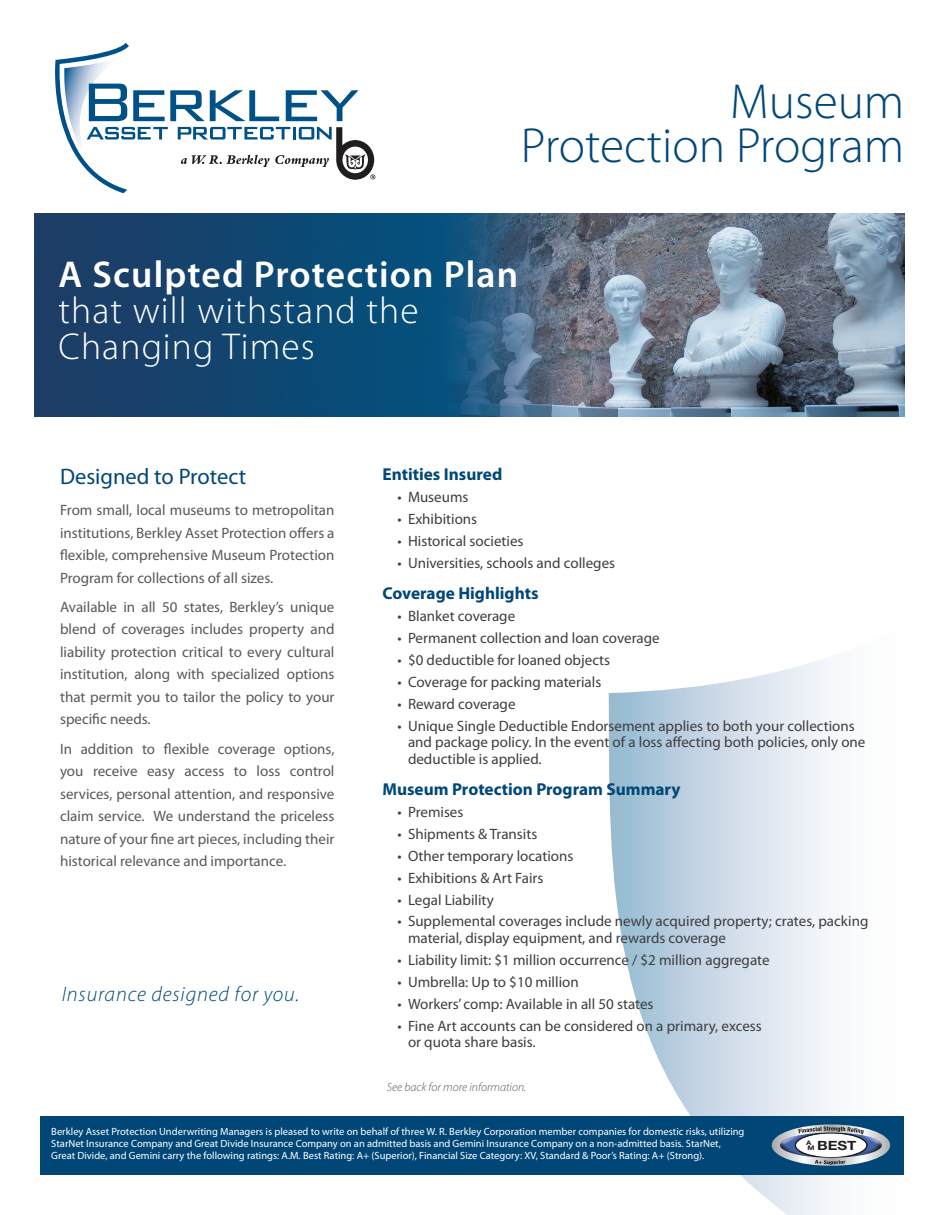
<style>
.page{position:relative;width:945px;height:1215px;background:#fff}
.page>*{position:absolute;margin:0;border:0;box-sizing:border-box;transform-origin:0 0}
.Main_Headline{font:300 49.5px/43.5px "Myriad Pro";color:#004778;text-align:right}
.Banner_Subhead{font:300 37.5px/36px "Myriad Pro";letter-spacing:.03em;color:#fff}
.Banner_Subhead-2{font:600 37.5px "Myriad Pro";letter-spacing:.03em;color:#fff}
.Body_Opt_2{font:22.5px "Myriad Pro";color:#004778}
.head{font:italic 300 21px "Myriad Pro";letter-spacing:.04em;color:#004778}
.Body_Head{font:700 17.25px "Myriad Pro";color:#004778}
.t1{font:15px/16.5px "Myriad Pro";color:#3e3e3f}
.Body{font:15px/22.5px "Myriad Pro";color:#57585a;text-align:justify}
.t2{font:700 12.75px "Helvetica Neue";color:#231f20;scale:1.19 1}
.Body-2{font:italic 300 12px "Myriad Pro";color:#57585a}
.t3{font:10.5px/12px "Myriad Pro";color:#fff}
.t4{font:700 6.3px "Helvetica Neue";color:#231f20;scale:1.24 1}
.s1{font-size:6.3px}
</style>
<div class="page">
<svg style="left:600px;top:657px;width:304px;height:558px"></svg>
<svg style="left:55px;top:43px;width:320px;height:150px"></svg>
<div style="left:40px;top:1116px;width:864px;height:58px;background:#004778"></div>
<svg style="left:771px;top:1124px;width:119px;height:42px"></svg>
<img style="left:34px;top:213px;width:870px;height:204px">
<p class="Main_Headline" style="left:521px;top:79px;width:385px">Museum<br>Protection Program</p>
<p class="Banner_Subhead-2" style="left:59px;top:253px;width:461px">A Sculpted Protection Plan</p>
<p class="Banner_Subhead" style="left:59px;top:292px;width:362px">that will withstand the<br>Changing Times</p>
<p class="Body_Opt_2" style="left:60px;top:464px;width:188px">Designed to Protect</p>
<p class="Body" style="left:60px;top:499px;width:276px">From small, local museums to metropolitan institutions, Berkley Asset Protection offers a flexible, comprehensive Museum Protection Program for collections of all sizes.</p>
<p class="Body" style="left:60px;top:596px;width:276px">Available in all 50 states, Berkley’s unique blend of coverages includes property and liability protection critical to every cultural institution, along with specialized options that permit you to tailor the policy to your specific needs.</p>
<p class="Body" style="left:60px;top:738px;width:276px">In addition to flexible coverage options, you receive easy access to loss control services, personal attention, and responsive claim service. We understand the priceless nature of your fine art pieces, including their historical relevance and importance.</p>
<p class="head" style="left:62px;top:983px;width:239px">Insurance designed for you.</p>
<p class="Body_Head" style="left:382px;top:465px;width:121px">Entities Insured</p>
<p class="t1" style="left:398px;top:489px;width:72px">• Museums</p>
<p class="t1" style="left:398px;top:511px;width:81px">• Exhibitions</p>
<p class="t1" style="left:398px;top:533px;width:127px">• Historical societies</p>
<p class="t1" style="left:398px;top:555px;width:219px">• Universities, schools and colleges</p>
<p class="Body_Head" style="left:382px;top:584px;width:158px">Coverage Highlights</p>
<p class="t1" style="left:398px;top:608px;width:119px">• Blanket coverage</p>
<p class="t1" style="left:398px;top:630px;width:264px">• Permanent collection and loan coverage</p>
<p class="t1" style="left:398px;top:652px;width:214px">• $0 deductible for loaned objects</p>
<p class="t1" style="left:398px;top:674px;width:205px">• Coverage for packing materials</p>
<p class="t1" style="left:398px;top:696px;width:120px">• Reward coverage</p>
<p class="t1" style="left:408px;top:718px;width:459px;text-indent:-10px">• Unique Single Deductible Endorsement applies to both your collections and package policy. In the event of a loss affecting both policies, only one deductible is applied.</p>
<p class="Body_Head" style="left:382px;top:780px;width:300px">Museum Protection Program Summary</p>
<p class="t1" style="left:398px;top:804px;width:67px">• Premises</p>
<p class="t1" style="left:398px;top:826px;width:141px">• Shipments &amp; Transits</p>
<p class="t1" style="left:398px;top:848px;width:177px">• Other temporary locations</p>
<p class="t1" style="left:398px;top:870px;width:147px">• Exhibitions &amp; Art Fairs</p>
<p class="t1" style="left:398px;top:892px;width:98px">• Legal Liability</p>
<p class="t1" style="left:408px;top:913px;width:462px;text-indent:-10px">• Supplemental coverages include newly acquired property; crates, packing material, display equipment, and rewards coverage</p>
<p class="t1" style="left:398px;top:952px;width:374px">• Liability limit: $1 million occurrence / $2 million aggregate</p>
<p class="t1" style="left:398px;top:974px;width:183px">• Umbrella: Up to $10 million</p>
<p class="t1" style="left:398px;top:996px;width:258px">• Workers’ comp: Available in all 50 states</p>
<p class="t1" style="left:408px;top:1018px;width:355px;text-indent:-10px">• Fine Art accounts can be considered on a primary, excess or quota share basis.</p>
<p class="Body-2" style="left:387px;top:1080px;width:141px">See back for more information.</p>
<p class="t3" style="left:51px;top:1126px;width:695px">Berkley Asset Protection Underwriting Managers is pleased to write on behalf of three W. R. Berkley Corporation member companies for domestic risks, utilizing<br>StarNet Insurance Company and Great Divide Insurance Company on an admitted basis and Gemini Insurance Company on a non-admitted basis. StarNet,<br>Great Divide, and Gemini carry the following ratings: A.M. Best Rating: A+ (Superior), Financial Size Category: XV, Standard &amp; Poor’s Rating: A+ (Strong).</p>
<p class="t2" style="left:808px;top:1137px;width:43px"><span class="s1">M</span> BEST</p>
<p class="t4" style="left:806px;top:1139px;width:6px">A</p>
</div>
